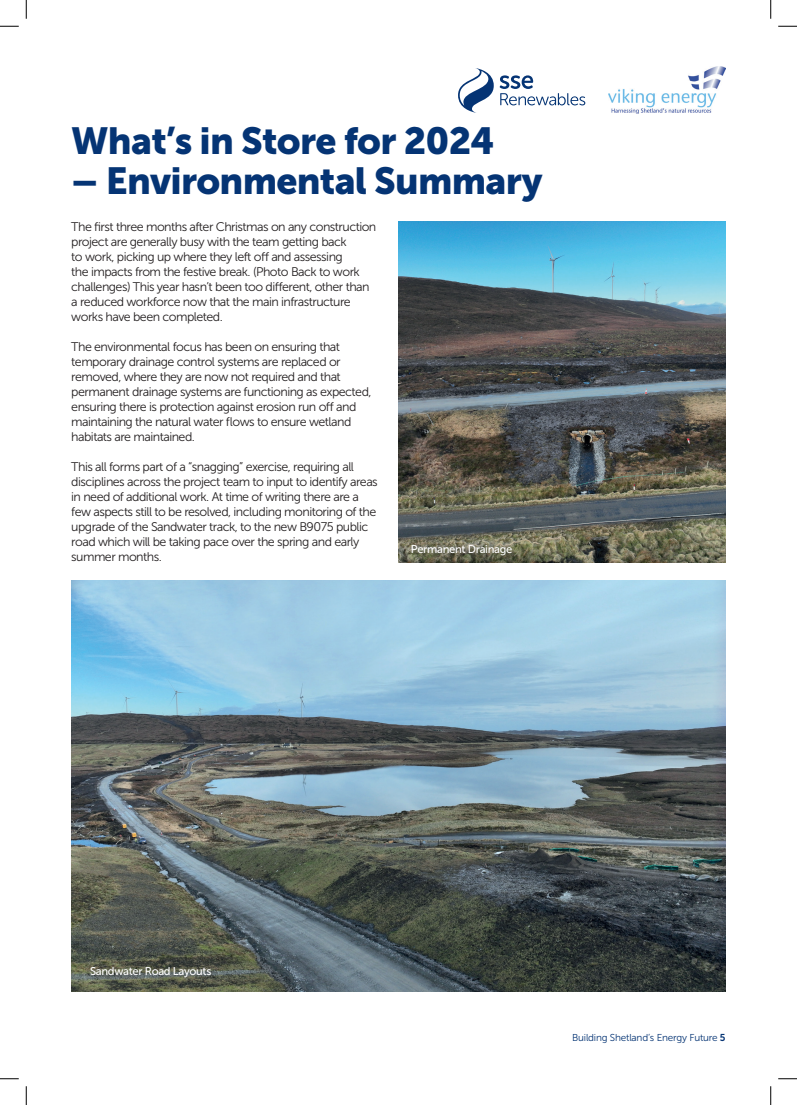
<style>
.page{position:relative;width:797px;height:1105px;background:#fff}
.page>*{position:absolute;margin:0;border:0;box-sizing:border-box;transform-origin:0 0}
.t1{font:37.5px "Museo Sans 900";letter-spacing:-.02em;color:#053474}
.t2{font:12.5px/15px "Museo Sans 300";letter-spacing:-.04em;color:#231f20}
.t3{font:11.25px "Museo Sans 500";letter-spacing:-.03em;color:#fff}
.t4{font:10px "Museo Sans 300";letter-spacing:-.02em;color:#053474}
.s1{font-family:"Museo Sans 700"}
</style>
<div class="page">
<img style="left:608px;top:67px;width:117px;height:46px">
<svg style="left:458px;top:68px;width:127px;height:45px"></svg>
<img style="left:398px;top:221px;width:327px;height:341px">
<img style="left:71px;top:581px;width:654px;height:410px">
<div style="left:87px;top:963px;width:133px;height:23px;background:#231f20;opacity:.75"></div>
<div style="left:408px;top:541px;width:113px;height:23px;background:#231f20;opacity:.75"></div>
<svg style="left:0;top:25px;width:19px;height:2px"></svg>
<svg style="left:778px;top:25px;width:19px;height:2px"></svg>
<svg style="left:0;top:1078px;width:19px;height:1px"></svg>
<svg style="left:778px;top:1078px;width:19px;height:1px"></svg>
<svg style="left:25px;top:0;width:2px;height:19px"></svg>
<svg style="left:25px;top:1086px;width:2px;height:19px"></svg>
<svg style="left:770px;top:0;width:1px;height:19px"></svg>
<svg style="left:770px;top:1086px;width:1px;height:19px"></svg>
<h1 class="t1" style="left:71px;top:119px;width:425px">What’s in Store for 2024</h1>
<h1 class="t1" style="left:71px;top:159px;width:473px">– Environmental Summary</h1>
<p class="t2" style="left:71px;top:219px;width:306px">The first three months after Christmas on any construction project are generally busy with the team getting back<br>to work, picking up where they left off and assessing<br>the impacts from the festive break. (Photo Back to work challenges) This year hasn’t been too different, other than a reduced workforce now that the main infrastructure works have been completed.</p>
<p class="t2" style="left:71px;top:339px;width:302px">The environmental focus has been on ensuring that temporary drainage control systems are replaced or removed, where they are now not required and that permanent drainage systems are functioning as expected, ensuring there is protection against erosion run off and maintaining the natural water flows to ensure wetland habitats are maintained.</p>
<p class="t2" style="left:71px;top:459px;width:308px">This all forms part of a “snagging” exercise, requiring all disciplines across the project team to input to identify areas in need of additional work. At time of writing there are a few aspects still to be resolved, including monitoring of the upgrade of the Sandwater track, to the new B9075 public road which will be taking pace over the spring and early summer months.</p>
<p class="t3" style="left:411px;top:542px;width:103px">Permanent Drainage</p>
<p class="t3" style="left:90px;top:965px;width:123px">Sandwater Road Layouts</p>
<p class="t4" style="left:572px;top:1032px;width:155px">Building Shetland’s Energy Future <span class="s1">5</span></p>
</div>
